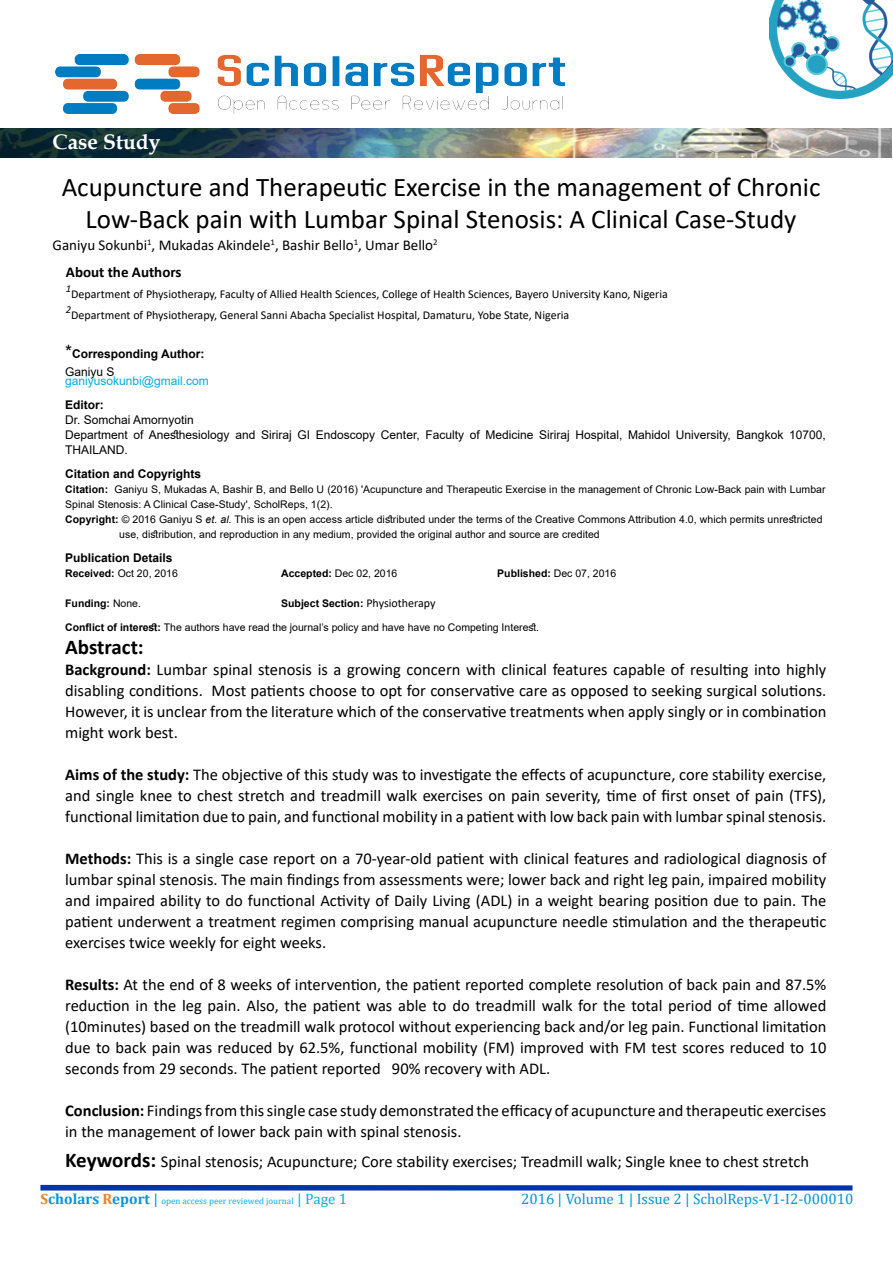
<style>
.page{position:relative;width:893px;height:1263px;background:#fff}
.page>*{position:absolute;margin:0;border:0;box-sizing:border-box;transform-origin:0 0}
.t1{font:27px/32.4px "Calibri";color:#000;text-align:center}
.t2{font:700 21px "Calibri";letter-spacing:-.005em;color:#000}
.t3{font:700 21px "Book Antiqua";color:#fff}
.t4{font:18px "Arial";color:#000}
.t5{font:16.5px/21px "Calibri";color:#000}
.t6{font:15px "Calibri";color:#000}
.t7{font:15px "Cambria";color:#0095da}
.t8{font:700 15px "Cambria";color:#0095da}
.t9{font:700 15px "Calibri";color:#000}
.t10{font:15px "Cambria";color:#00aeef}
.t11{font:12px "Calibri";color:#000}
.t12{font:12px/15px "Arial";color:#000}
.t13{font:700 12px "Arial";color:#000}
.t14{font:12px "Arial";color:#00ade0}
.t15{font:10.5px "Arial";letter-spacing:.005em;color:#000}
.t16{font:700 10.5px "Arial";color:#000}
.t17{font:italic 10.5px "Calibri";color:#000}
.t18{font:9px "Cambria";color:#00aeef}
.t19{font:8.7px "Calibri";color:#000}
.s1{font-weight:700}
.s2{font-style:italic}
.s3{font-weight:400}
.s4{color:#ec8423}
.s5{color:#ec8424}
</style>
<div class="page">
<svg style="left:40px;top:1185px;width:812px;height:5px;background:#083ab1"></svg>
<img style="left:769px;top:0;width:124px;height:99px">
<img style="left:0;top:128px;width:891px;height:30px">
<img style="left:56px;top:54px;width:508px;height:60px">
<p class="t3" style="left:53px;top:127px;width:109px">Case Study</p>
<h1 class="t1" style="left:62px;top:170px;width:760px">Acupuncture and Therapeutic Exercise in the management of Chronic<br>Low-Back pain with Lumbar Spinal Stenosis A: Clinical Case-Study</h1>
<p class="t19" style="left:147px;top:236px;width:6px">1</p>
<p class="t19" style="left:271px;top:236px;width:6px">1</p>
<p class="t19" style="left:354px;top:236px;width:6px">1</p>
<p class="t19" style="left:433px;top:236px;width:6px">2</p>
<p class="t6" style="left:53px;top:235px;width:382px">Ganiyu Sokunbi , Mukadas Akindele , Bashir Bello , Umar Bello</p>
<p class="t9" style="left:66px;top:261px;width:117px">About the Authors</p>
<p class="t17" style="left:66px;top:281px;width:7px">1</p>
<p class="t11" style="left:71px;top:285px;width:598px">Department of Physiotherapy, Faculty of Allied Health Sciences, College of Health Sciences, Bayero University Kano, Nigeria</p>
<p class="t17" style="left:66px;top:302px;width:7px">2</p>
<p class="t11" style="left:71px;top:306px;width:500px">Department of Physiotherapy, General Sanni Abacha Specialist Hospital, Damaturu, Yobe State, Nigeria</p>
<p class="t4" style="left:65px;top:339px;width:9px">*</p>
<p class="t12" style="left:65px;top:364px;width:51px">Ganiyu S</p>
<p class="t14" style="left:65px;top:373px;width:145px">ganiyusokunbi@gmail.com</p>
<p class="t13" style="left:65px;top:396px;width:40px">Editor:</p>
<p class="t12" style="left:65px;top:412px;width:130px">Dr. Somchai Amornyotin</p>
<p class="t13" style="left:72px;top:345px;width:134px">Corresponding Author:</p>
<p class="t12" style="left:134px;top:427px;width:98px">of Anesthesiology</p>
<p class="t12" style="left:261px;top:427px;width:32px">Siriraj</p>
<p class="t12" style="left:297px;top:427px;width:14px">GI</p>
<p class="t12" style="left:381px;top:427px;width:40px">Center,</p>
<p class="t12" style="left:470px;top:427px;width:12px">of</p>
<p class="t12" style="left:539px;top:427px;width:32px">Siriraj</p>
<p class="t12" style="left:789px;top:427px;width:38px">10700,</p>
<p class="t12" style="left:65px;top:427px;width:64px">Department<br>THAILAND.</p>
<p class="t13" style="left:65px;top:465px;width:138px">Citation and Copyrights</p>
<p class="t15" style="left:114px;top:482px;width:713px">Ganiyu S, Mukadas A, Bashir B, and Bello U (2016) 'Acupuncture and Therapeutic Exercise in the management of Chronic Low-Back pain with Lumbar</p>
<p class="t12" style="left:235px;top:427px;width:22px">and</p>
<p class="t12" style="left:316px;top:427px;width:61px">Endoscopy</p>
<p class="t12" style="left:425px;top:427px;width:40px">Faculty</p>
<p class="t12" style="left:485px;top:427px;width:50px">Medicine</p>
<p class="t12" style="left:576px;top:427px;width:48px">Hospital,</p>
<p class="t12" style="left:628px;top:427px;width:44px">Mahidol</p>
<p class="t12" style="left:676px;top:427px;width:57px">University,</p>
<p class="t12" style="left:737px;top:427px;width:48px">Bangkok</p>
<p class="t16" style="left:65px;top:482px;width:44px">Citation:</p>
<p class="t15" style="left:65px;top:497px;width:269px">Spinal Stenosis A: Clinical Case-Study ,' ScholReps . (2)1,</p>
<p class="t15" style="left:65px;top:512px;width:759px"><span class="s1">Copyright:</span> © 2016 Ganiyu S <span class="s2">et. al.</span> This is an open access article distributed under the terms of the Creative Commons Attribution 4.0, which permits unrestricted</p>
<p class="t15" style="left:119px;top:527px;width:482px">use, distribution, and reproduction in any medium, provided the original author and source are credited</p>
<p class="t13" style="left:65px;top:549px;width:109px">Publication Details</p>
<p class="t16" style="left:497px;top:566px;width:121px">Published: <span class="s3">Dec 07, 2016</span></p>
<p class="t15" style="left:65px;top:566px;width:114px"><span class="s1">Received:</span> Oct 20, 2016</p>
<p class="t15" style="left:281px;top:566px;width:118px"><span class="s1">Accepted:</span> Dec 02, 2016</p>
<p class="t11" style="left:366px;top:595px;width:71px">Physiotherapy</p>
<p class="t16" style="left:281px;top:596px;width:84px">Subject Section:</p>
<p class="t16" style="left:65px;top:596px;width:77px">Funding: <span class="s3">None.</span></p>
<p class="t15" style="left:65px;top:620px;width:475px"><span class="s1">Conflict of interest:</span> The authors have read the journal s’ policy and have have no Competing Interest.</p>
<p class="t2" style="left:65px;top:632px;width:80px">Abstract:</p>
<p class="t5" style="left:65px;top:658px;width:763px;text-align:right"><span class="s1">Background:</span> Lumbar spinal stenosis is a growing concern with clinical features capable of resulting into highly<br>Most patients choose to opt for conservative care as opposed to seeking surgical solutions.</p>
<p class="t5" style="left:65px;top:679px;width:763px">disabling conditions.<br>However isit, unclear from the literature which of the conservative treatments when apply singly or in combination might work best.</p>
<p class="t5" style="left:65px;top:763px;width:763px;text-align:justify"><span class="s1">Aims of the study:</span> The objective of this study was to investigate the effects of acupuncture, core stability exercise, and single knee to chest stretch and treadmill walk exercises on pain severity, time of first onset of pain (TFS ,( functional limitation due to pain, and functional mobility in a patient with low back pain with lumbar spinal stenosis.</p>
<p class="t5" style="left:65px;top:847px;width:763px;text-align:justify"><span class="s1">Methods:</span> This is a single case report on a 70-year-old patient with clinical features and radiological diagnosis of lumbar spinal stenosis. The main findings from assessments were; lower back and right leg pain, impaired mobility and impaired ability to do functional Activity of Daily Living (ADL) in a weight bearing position due to pain. The patient underwent a treatment regimen comprising manual acupuncture needle stimulation and the therapeutic exercises twice weekly for eight weeks.</p>
<p class="t5" style="left:65px;top:973px;width:763px"><span class="s1">Results:</span> At the end of 8 weeks of intervention, the patient reported complete resolution of back pain and 87.5%</p>
<p class="t5" style="left:65px;top:994px;width:763px">reduction in the leg pain. Also, the patient was able to do treadmill walk for the total period of time allowed</p>
<p class="t5" style="left:65px;top:1015px;width:763px">(10minutes) based on the treadmill walk protocol without experiencing back and/or leg pain. Functional limitation</p>
<p class="t5" style="left:65px;top:1036px;width:763px">due to back pain was reduced by 62.5%, functional mobility (FM) improved with FM test scores reduced to 10</p>
<p class="t5" style="left:392px;top:1057px;width:160px">90% recovery with ADL.</p>
<p class="t5" style="left:65px;top:1057px;width:317px">seconds from 29 seconds. The patient reported</p>
<p class="t5" style="left:65px;top:1099px;width:763px"><span class="s1">Conclusion:</span>Findings from this single case study demonstrated the efficacy of acupuncture and therapeutic exercises in the management of lower back pain with spinal stenosis.</p>
<p class="t5" style="left:161px;top:1150px;width:650px">Spinal stenosis; Acupuncture; Core stability exercises; Treadmill walk; Single knee to chest stretch</p>
<p class="t2" style="left:65px;top:1145px;width:92px">Keywords:</p>
<p class="t8" style="left:40px;top:1188px;width:119px"><span class="s4">S</span>cholars <span class="s5">R</span>eport <span class="s3">|</span></p>
<p class="t10" style="left:297px;top:1190px;width:51px">| Page 1</p>
<p class="t18" style="left:161px;top:1196px;width:134px">open access peer reviewed journal</p>
<p class="t7" style="left:521px;top:1190px;width:334px">2016 | Volume 1 | Issue 2 | ScholReps V- 1-I2-000010</p>
</div>
